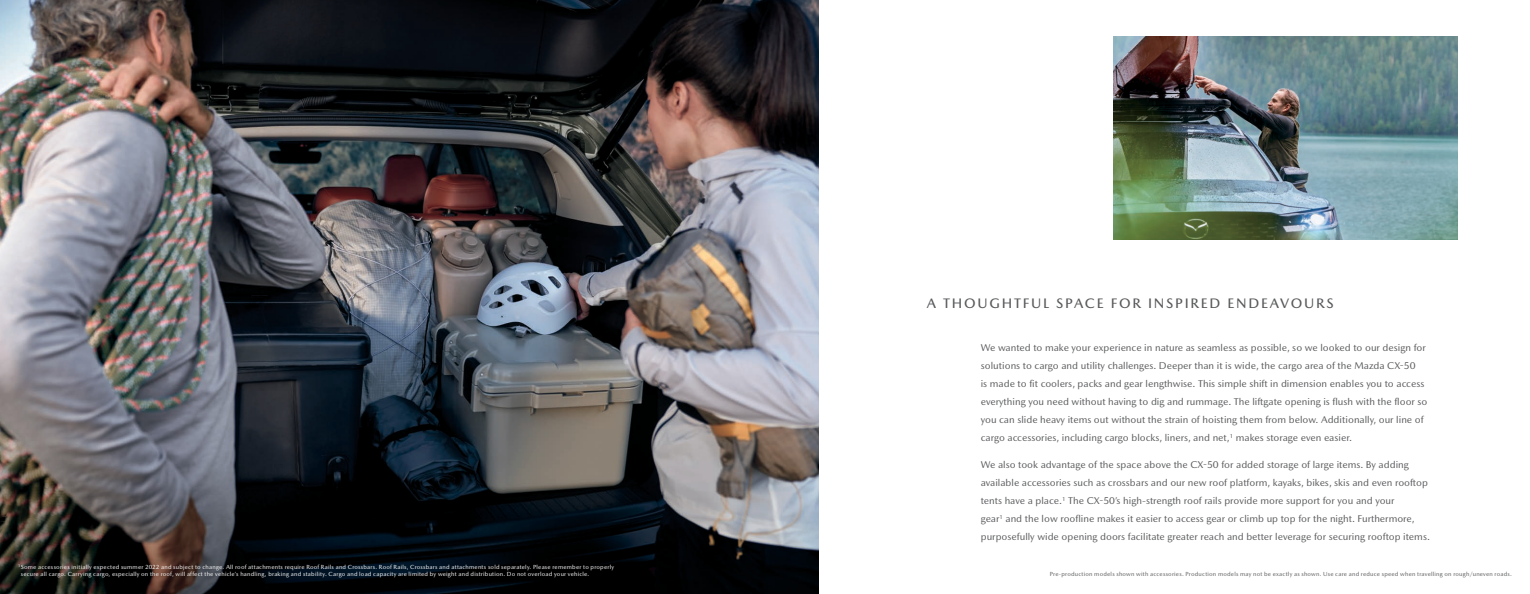
<style>
.page{position:relative;width:1530px;height:594px;background:#fff}
.page>*{position:absolute;margin:0;border:0;box-sizing:border-box;transform-origin:0 0}
.t1{font:500 14px "Mazda Type";letter-spacing:.125em;color:#58595b}
.t2{font:10px/18px "Mazda Type";color:#58595b}
.t3{font:6px/7.2px "Mazda Type";letter-spacing:.03em;color:#fff}
.t4{font:6px "Mazda Type";letter-spacing:.03em;color:#58595b}
</style>
<div class="page">
<img style="left:1114px;top:36px;width:344px;height:203px">
<img style="left:0;top:0;width:819px;height:594px">
<h1 class="t1" style="left:927px;top:294px;width:408px">A THOUGHTFUL SPACE FOR INSPIRED ENDEAVOURS</h1>
<p class="t2" style="left:981px;top:338px;width:448px">We wanted to make your experience in nature as seamless as possible, so we looked to our design for solutions to cargo and utility challenges. Deeper than it is wide, the cargo area of the Mazda CX-50<br>is made to fit coolers, packs and gear lengthwise. This simple shift in dimension enables you to access everything you need without having to dig and rummage. The liftgate opening is flush with the floor so you can slide heavy items out without the strain of hoisting them from below. Additionally, our line of cargo accessories, including cargo blocks, liners, and net,<sup>1</sup> makes storage even easier.</p>
<p class="t2" style="left:981px;top:455px;width:451px">We also took advantage of the space above the CX-50 for added storage of large items. By adding available accessories such as crossbars and our new roof platform, kayaks, bikes, skis and even rooftop tents have a place.<sup>1</sup> The CX-50’s high-strength roof rails provide more support for you and your<br>gear<sup>1</sup> and the low roofline makes it easier to access gear or climb up top for the night. Furthermore, purposefully wide opening doors facilitate greater reach and better leverage for securing rooftop items.</p>
<p class="t3" style="left:21px;top:563px;width:595px;text-indent:-3px"><sup>1</sup>Some accessories initially expected summer 2022 and subject to change. All roof attachments require Roof Rails and Crossbars. Roof Rails, Crossbars and attachments sold separately. Please remember to properly secure all cargo. Carrying cargo, especially on the roof, will affect the vehicle’s handling, braking and stability. Cargo and load capacity are limited by weight and distribution. Do not overload your vehicle.</p>
<p class="t4" style="left:1050px;top:570px;width:464px">Pre-production models shown with accessories. Production models may not be exactly as shown. Use care and reduce speed when travelling on rough/uneven roads.</p>
</div>
